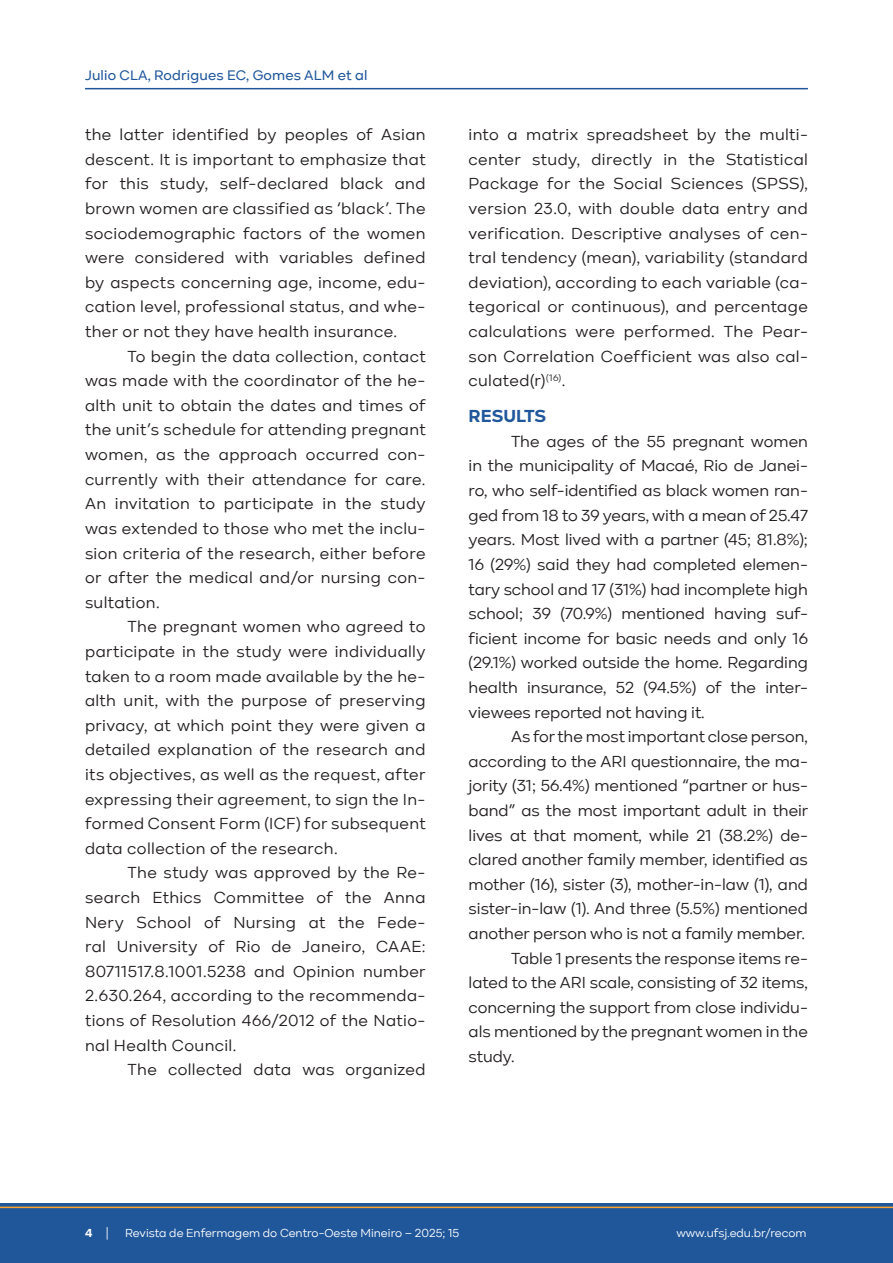
<style>
.page{position:relative;width:893px;height:1263px;background:#fff}
.page>*{position:absolute;margin:0;border:0;box-sizing:border-box;transform-origin:0 0}
.Tit_artigo{font:700 18px "Kinetika";color:#20579b}
.Texto_artigo{font:16.5px/24.6px "Kinetika";letter-spacing:.02em;color:#231f20;text-align:justify}
.t1{font:500 14.25px "Kinetika";letter-spacing:.01em;color:#20579b}
.t2{font:12px "Kinetika";color:#fff}
.t3{font:700 12px "Kinetika";color:#fff}
.s1{font-weight:400}
</style>
<div class="page">
<div style="left:0;top:1203px;width:893px;height:60px;background:#20579b"></div>
<hr style="left:0;top:1206px;width:893px;height:2px;background:#f9a42e">
<hr style="left:85px;top:88px;width:723px;height:1px;background:#20579b">
<p class="t1" style="left:85px;top:67px;width:284px">Julio CLA, Rodrigues EC, Gomes ALM et al</p>
<p class="Texto_artigo" style="left:85px;top:122px;width:342px">the latter identified by peoples of Asian descent. It is important to emphasize that for this study, self-declared black and brown women are classified as ‘black’. The sociodemographic factors of the women were considered with variables defined by aspects concerning age, income, edu&shy;cation level, professional status, and whe&shy;ther or not they have health insurance.</p>
<p class="Texto_artigo" style="left:85px;top:344px;width:342px;text-indent:43px">To begin the data collection, contact was made with the coordinator of the he&shy;alth unit to obtain the dates and times of the unit’s schedule for attending pregnant women, as the approach occurred con&shy;currently with their attendance for care.<br>An invitation to participate in the study was extended to those who met the inclu&shy;sion criteria of the research, either before or after the medical and/or nursing con&shy;sultation.</p>
<p class="Texto_artigo" style="left:85px;top:614px;width:342px;text-indent:43px">The pregnant women who agreed to participate in the study were individually taken to a room made available by the he&shy;alth unit, with the purpose of preserving privacy, at which point they were given a detailed explanation of the research and its objectives, as well as the request, after expressing their agreement, to sign the In&shy;formed Consent Form (ICF) for subsequent data collection of the research.</p>
<p class="Texto_artigo" style="left:85px;top:860px;width:342px;text-indent:43px">The study was approved by the Re&shy;search Ethics Committee of the Anna Nery School of Nursing at the Fede&shy;ral University of Rio de Janeiro, CAAE:<br>80711517.8.1001.5238 and Opinion number 2.630.264, according to the recommenda&shy;tions of Resolution 466/2012 of the Natio&shy;nal Health Council.</p>
<p class="Texto_artigo" style="left:128px;top:1057px;width:299px">The collected data was organized</p>
<p class="Texto_artigo" style="left:469px;top:122px;width:341px">into a matrix spreadsheet by the multi&shy;center study, directly in the Statistical Package for the Social Sciences (SPSS), version 23.0, with double data entry and verification. Descriptive analyses of cen&shy;tral tendency (mean), variability (standard deviation), according to each variable (ca&shy;tegorical or continuous), and percentage calculations were performed. The Pear&shy;son Correlation Coefficient was also cal&shy;culated(r)<sup>(16)</sup>.</p>
<p class="Tit_artigo" style="left:469px;top:405px;width:79px">RESULTS</p>
<p class="Texto_artigo" style="left:469px;top:429px;width:341px;text-indent:43px">The ages of the 55 pregnant women in the municipality of Macaé, Rio de Janei&shy;ro, who self-identified as black women ran&shy;ged from 18 to 39 years, with a mean of 25.47 years. Most lived with a partner (45; 81.8%); 16 (29%) said they had completed elemen&shy;tary school and 17 (31%) had incomplete high school; 39 (70.9%) mentioned having suf&shy;ficient income for basic needs and only 16 (29.1%) worked outside the home. Regarding health insurance, 52 (94.5%) of the inter&shy;viewees reported not having it.</p>
<p class="Texto_artigo" style="left:469px;top:724px;width:341px;text-indent:43px">As for the most important close person, according to the ARI questionnaire, the ma&shy;jority (31; 56.4%) mentioned “partner or hus&shy;band” as the most important adult in their lives at that moment, while 21 (38.2%) de&shy;clared another family member, identified as mother (16), sister (3), mother-in-law (1), and sister-in-law (1). And three (5.5%) mentioned another person who is not a family member.</p>
<p class="Texto_artigo" style="left:469px;top:946px;width:341px;text-indent:43px">Table 1 presents the response items re&shy;lated to the ARI scale, consisting of 32 items, concerning the support from close individu&shy;als mentioned by the pregnant women in the study.</p>
<p class="t3" style="left:85px;top:1225px;width:25px">4 <span class="s1">|</span></p>
<p class="t2" style="left:125px;top:1226px;width:336px">Revista de Enfermagem do Centro-Oeste Mineiro – 2025; 15</p>
<p class="t2" style="left:676px;top:1226px;width:132px">www.ufsj.edu.br/recom</p>
</div>
